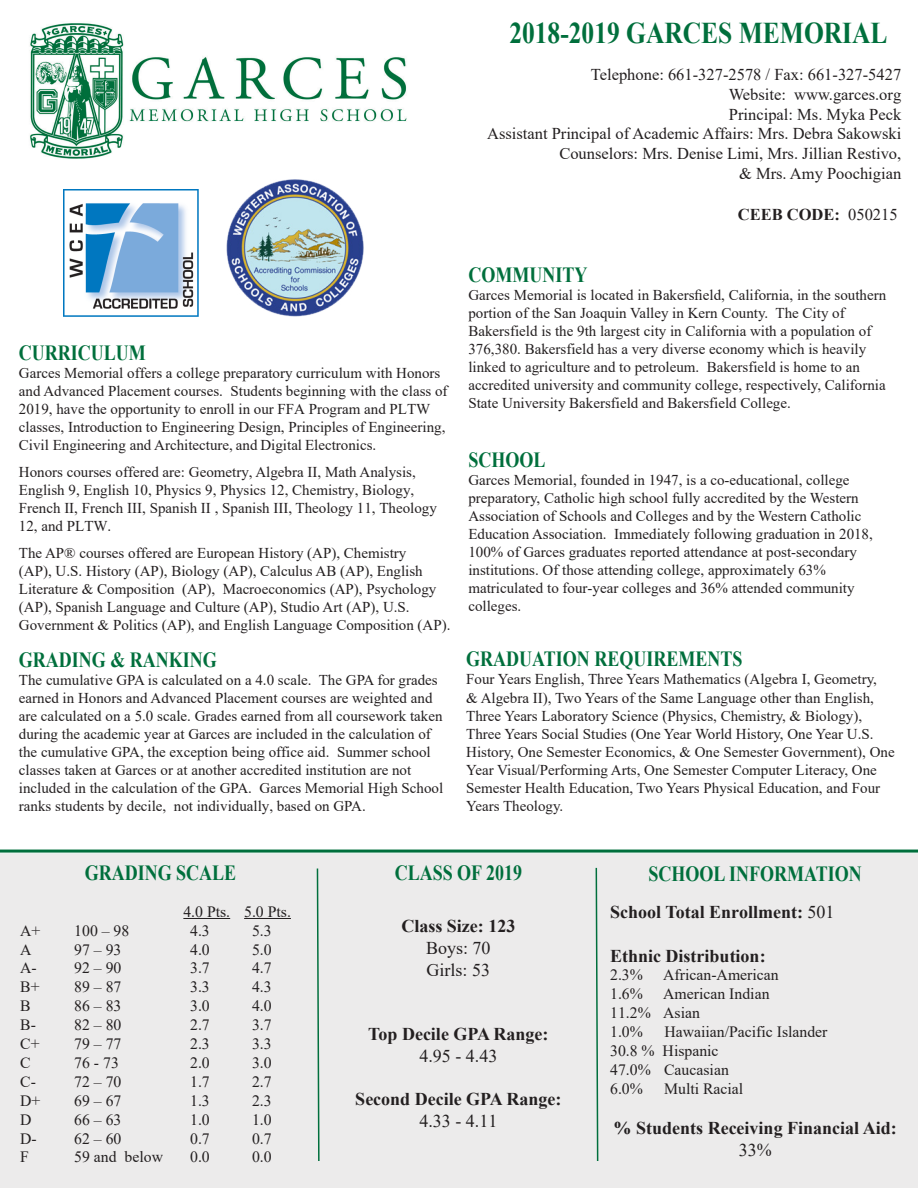
<style>
.page{position:relative;width:918px;height:1188px;background:#fff}
.page>*{position:absolute;margin:0;border:0;box-sizing:border-box;transform-origin:0 0}
.t1{font:700 30.15px "Times New Roman";color:#006f3c;scale:.85 1}
.t2{font:700 21.6px "Times New Roman";color:#006f3c;scale:.83 1}
.t3{font:700 18px/21.6px "Times New Roman";color:#231f20;text-align:center}
.t4{font:18px/21.6px "Times New Roman";color:#231f20;text-align:center}
.t5{font:16.5px/19.8px "Times New Roman";color:#231f20;text-align:right}
.t6{font:700 16.5px "Times New Roman";color:#231f20}
.t7{font:15.75px/18.8px "Times New Roman";color:#231f20}
.t8{font:15px/18px "Times New Roman";color:#231f20}
.s1{font-weight:400}
.s2{font-weight:700}
</style>
<div class="page">
<div style="left:0;top:853px;width:918px;height:335px;background:#ecebeb"></div>
<img style="left:30px;top:23px;width:377px;height:136px">
<hr style="left:183px;top:918px;width:47px;height:1px;background:#231f20">
<hr style="left:244px;top:918px;width:47px;height:1px;background:#231f20">
<svg style="left:316px;top:867px;width:4px;height:296px"></svg>
<svg style="left:595px;top:866px;width:4px;height:297px"></svg>
<img style="left:226px;top:179px;width:138px;height:138px">
<img style="left:64px;top:189px;width:134px;height:128px">
<hr style="left:0;top:850px;width:918px;height:3px;background:#006f3c">
<p class="t1" style="left:509px;top:12px;width:446px">2018-2019 GARCES MEMORIAL</p>
<p class="t5" style="left:487px;top:64px;width:416px">Telephone: 661-327-2578 / Fax: 661-327-5427<br>Website: www.garces.org<br>Principal: Ms. Myka Peck<br>Assistant Principal of Academic Affairs: Mrs. Debra Sakowski Counselors: Mrs. Denise Limi, Mrs. Jillian Restivo,<br>&amp; Mrs. Amy Poochigian</p>
<p class="t6" style="left:738px;top:202px;width:161px">CEEB CODE: <span class="s1">050215</span></p>
<p class="t2" style="left:19px;top:337px;width:154px">CURRICULUM</p>
<p class="t8" style="left:19px;top:363px;width:430px">Garces Memorial offers a college preparatory curriculum with Honors and Advanced Placement courses. Students beginning with the class of 2019, have the opportunity to enroll in our FFA Program and PLTW classes, Introduction to Engineering Design, Principles of Engineering, Civil Engineering and Architecture, and Digital Electronics.</p>
<p class="t8" style="left:19px;top:462px;width:419px">Honors courses offered are: Geometry, Algebra II, Math Analysis, English 9, English 10, Physics 9, Physics 12, Chemistry, Biology, French II, French III, Spanish II , Spanish III, Theology 11, Theology 12, and PLTW.</p>
<p class="t8" style="left:19px;top:543px;width:433px">The AP® courses offered are European History (AP), Chemistry<br>(AP), U.S. History (AP), Biology (AP), Calculus AB (AP), English Literature &amp; Composition (AP), Macroeconomics (AP), Psychology (AP), Spanish Language and Culture (AP), Studio Art (AP), U.S.<br>Government &amp; Politics (AP), and English Language Composition (AP).</p>
<p class="t2" style="left:19px;top:644px;width:240px">GRADING &amp; RANKING</p>
<p class="t8" style="left:19px;top:670px;width:426px">The cumulative GPA is calculated on a 4.0 scale. The GPA for grades earned in Honors and Advanced Placement courses are weighted and are calculated on a 5.0 scale. Grades earned from all coursework taken during the academic year at Garces are included in the calculation of the cumulative GPA, the exception being office aid. Summer school classes taken at Garces or at another accredited institution are not included in the calculation of the GPA. Garces Memorial High School ranks students by decile, not individually, based on GPA.</p>
<p class="t2" style="left:468px;top:259px;width:145px">COMMUNITY</p>
<p class="t8" style="left:468px;top:286px;width:419px">Garces Memorial is located in Bakersfield, California, in the southern portion of the San Joaquin Valley in Kern County. The City of Bakersfield is the 9th largest city in California with a population of 376,380. Bakersfield has a very diverse economy which is heavily linked to agriculture and to petroleum. Bakersfield is home to an accredited university and community college, respectively, California State University Bakersfield and Bakersfield College.</p>
<p class="t2" style="left:468px;top:444px;width:94px">SCHOOL</p>
<p class="t8" style="left:468px;top:470px;width:406px">Garces Memorial, founded in 1947, is a co-educational, college preparatory, Catholic high school fully accredited by the Western Association of Schools and Colleges and by the Western Catholic Education Association. Immediately following graduation in 2018, 100% of Garces graduates reported attendance at post-secondary institutions. Of those attending college, approximately 63% matriculated to four-year colleges and 36% attended community colleges.</p>
<p class="t2" style="left:466px;top:644px;width:334px">GRADUATION REQUIREMENTS</p>
<p class="t8" style="left:466px;top:670px;width:430px">Four Years English, Three Years Mathematics (Algebra I, Geometry,<br>&amp; Algebra II), Two Years of the Same Language other than English, Three Years Laboratory Science (Physics, Chemistry, &amp; Biology), Three Years Social Studies (One Year World History, One Year U.S.<br>History, One Semester Economics, &amp; One Semester Government), One Year Visual/Performing Arts, One Semester Computer Literacy, One Semester Health Education, Two Years Physical Education, and Four Years Theology.</p>
<p class="t2" style="left:395px;top:857px;width:155px">CLASS OF 2019</p>
<p class="t4" style="left:401px;top:915px;width:115px"><span class="s2">Class Size: 123<br></span>Boys: 70<br>Girls: 53</p>
<p class="t2" style="left:85px;top:857px;width:184px">GRADING SCALE</p>
<p class="t2" style="left:649px;top:858px;width:258px">SCHOOL INFORMATION</p>
<p class="t3" style="left:610px;top:901px;width:226px">School Total Enrollment: <span class="s1">501</span></p>
<p class="t3" style="left:610px;top:944px;width:157px">Ethnic Distribution:</p>
<p class="t7" style="left:610px;top:965px;width:34px">2.3%</p>
<p class="t7" style="left:663px;top:965px;width:117px">African-American</p>
<p class="t7" style="left:610px;top:984px;width:34px">1.6%</p>
<p class="t7" style="left:183px;top:902px;width:109px">4.0 Pts. 5.0 Pts.</p>
<p class="t7" style="left:20px;top:921px;width:22px">A+</p>
<p class="t7" style="left:74px;top:921px;width:57px">100 – 98</p>
<p class="t7" style="left:190px;top:921px;width:21px">4.3</p>
<p class="t7" style="left:252px;top:921px;width:21px">5.3</p>
<p class="t7" style="left:20px;top:939px;width:13px">A</p>
<p class="t7" style="left:74px;top:939px;width:49px">97 – 93</p>
<p class="t7" style="left:190px;top:939px;width:21px">4.0</p>
<p class="t7" style="left:252px;top:939px;width:21px">5.0</p>
<p class="t7" style="left:20px;top:958px;width:18px">A-</p>
<p class="t7" style="left:74px;top:958px;width:49px">92 – 90</p>
<p class="t7" style="left:190px;top:958px;width:21px">3.7</p>
<p class="t7" style="left:252px;top:958px;width:21px">4.7</p>
<p class="t7" style="left:20px;top:977px;width:21px">B+</p>
<p class="t7" style="left:74px;top:977px;width:49px">89 – 87</p>
<p class="t7" style="left:190px;top:977px;width:21px">3.3</p>
<p class="t7" style="left:252px;top:977px;width:21px">4.3</p>
<p class="t7" style="left:20px;top:996px;width:12px">B</p>
<p class="t7" style="left:74px;top:996px;width:49px">86 – 83</p>
<p class="t7" style="left:190px;top:996px;width:21px">3.0</p>
<p class="t7" style="left:252px;top:996px;width:21px">4.0</p>
<p class="t7" style="left:20px;top:1015px;width:17px">B-</p>
<p class="t7" style="left:74px;top:1015px;width:49px">82 – 80</p>
<p class="t7" style="left:190px;top:1015px;width:21px">2.7</p>
<p class="t7" style="left:252px;top:1015px;width:21px">3.7</p>
<p class="t7" style="left:20px;top:1034px;width:21px">C+</p>
<p class="t7" style="left:74px;top:1034px;width:49px">79 – 77</p>
<p class="t7" style="left:190px;top:1034px;width:21px">2.3</p>
<p class="t7" style="left:252px;top:1034px;width:21px">3.3</p>
<p class="t7" style="left:20px;top:1053px;width:12px">C</p>
<p class="t7" style="left:74px;top:1053px;width:46px">76 - 73</p>
<p class="t7" style="left:190px;top:1053px;width:21px">2.0</p>
<p class="t7" style="left:252px;top:1053px;width:21px">3.0</p>
<p class="t7" style="left:20px;top:1072px;width:17px">C-</p>
<p class="t7" style="left:74px;top:1072px;width:49px">72 – 70</p>
<p class="t7" style="left:190px;top:1072px;width:21px">1.7</p>
<p class="t7" style="left:252px;top:1072px;width:21px">2.7</p>
<p class="t7" style="left:20px;top:1091px;width:22px">D+</p>
<p class="t7" style="left:74px;top:1091px;width:49px">69 – 67</p>
<p class="t7" style="left:190px;top:1091px;width:21px">1.3</p>
<p class="t7" style="left:252px;top:1091px;width:21px">2.3</p>
<p class="t7" style="left:20px;top:1110px;width:13px">D</p>
<p class="t7" style="left:74px;top:1110px;width:49px">66 – 63</p>
<p class="t7" style="left:190px;top:1110px;width:21px">1.0</p>
<p class="t7" style="left:252px;top:1110px;width:21px">1.0</p>
<p class="t7" style="left:20px;top:1128px;width:18px">D-</p>
<p class="t7" style="left:74px;top:1128px;width:49px">62 – 60</p>
<p class="t7" style="left:190px;top:1128px;width:21px">0.7</p>
<p class="t7" style="left:252px;top:1128px;width:21px">0.7</p>
<p class="t7" style="left:20px;top:1147px;width:10px">F</p>
<p class="t7" style="left:74px;top:1147px;width:90px">59 and below</p>
<p class="t7" style="left:190px;top:1147px;width:21px">0.0</p>
<p class="t7" style="left:252px;top:1147px;width:21px">0.0</p>
<p class="t7" style="left:610px;top:984px;width:161px;text-indent:53px">American Indian<br>11.2% Asian<br>1.0%</p>
<p class="t7" style="left:610px;top:1022px;width:219px;text-indent:54px">Hawaiian/Pacific Islander<br>30.8 % Hispanic<br>47.0% Caucasian<br>6.0%</p>
<p class="t3" style="left:368px;top:1023px;width:182px">Top Decile GPA Range:<br><span class="s1">4.95 - 4.43</span></p>
<p class="t3" style="left:355px;top:1088px;width:208px">Second Decile GPA Range:<br><span class="s1">4.33 - 4.11</span></p>
<p class="t7" style="left:664px;top:1079px;width:81px">Multi Racial</p>
<p class="t3" style="left:614px;top:1117px;width:285px">% Students Receiving Financial Aid:<br><span class="s1">33%</span></p>
</div>
